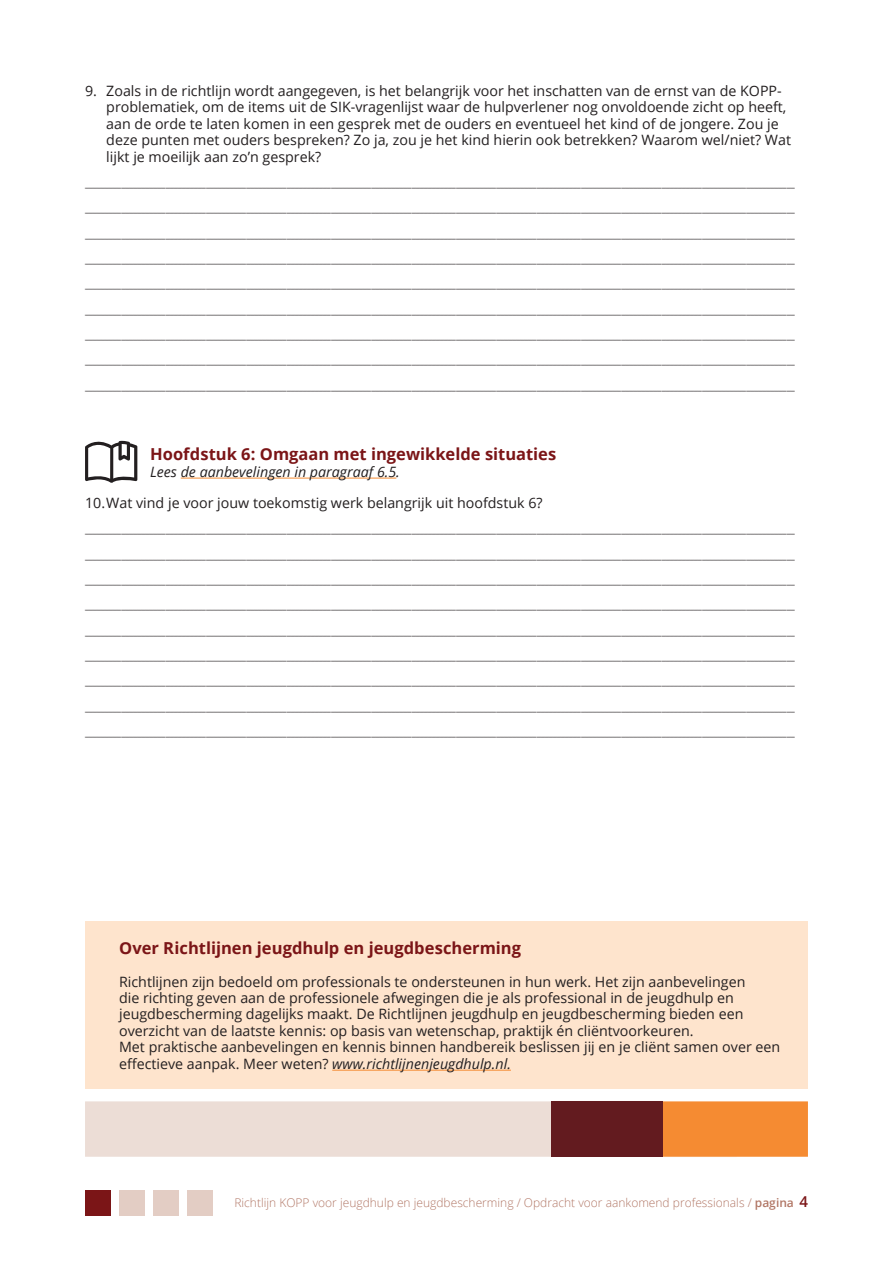
<style>
.page{position:relative;width:893px;height:1263px;background:#fff}
.page>*{position:absolute;margin:0;border:0;box-sizing:border-box;transform-origin:0 0}
.KOPP_Subkop{font:700 16.5px "Open Sans";color:#7b1517}
.KOPP_Platte_tekst{font:14.25px/16.4px "Open Sans";color:#231f20}
.KOPP_Platte_tekst-2{font:italic 14.25px "Open Sans";color:#231f20}
.t1{font:300 12px "Open Sans";color:#b27867}
.KOPP_Platte_tekst-3{font:9px "Open Sans";color:#231f20}
.s1{font-style:italic}
.s2{font-weight:600}
.s3{font-weight:600;font-size:15px;color:#7b1517}
</style>
<div class="page">
<div style="left:85px;top:1191px;width:26px;height:25px;background:#7b1517"></div>
<div style="left:119px;top:1191px;width:26px;height:25px;background:#e3cdc4"></div>
<div style="left:153px;top:1191px;width:26px;height:25px;background:#e3cdc4"></div>
<div style="left:187px;top:1191px;width:26px;height:25px;background:#e3cdc4"></div>
<hr style="left:181px;top:478px;width:215px;height:1px;background:#f58b32">
<svg style="left:85px;top:1101px;width:723px;height:56px;background:#eecab0"></svg>
<div style="left:552px;top:1101px;width:111px;height:56px;background:#631b1f"></div>
<svg style="left:85px;top:440px;width:52px;height:43px"></svg>
<div style="left:85px;top:921px;width:723px;height:167px;background:#fee4cd"></div>
<hr style="left:332px;top:1070px;width:179px;height:1px;background:#f58b32">
<p class="KOPP_Platte_tekst" style="left:106px;top:82px;width:686px;text-indent:-21px">9. Zoals in de richtlijn wordt aangegeven, is het belangrijk voor het inschatten van de ernst van de KOPP&shy;problematiek, om de items uit de SIK-vragenlijst waar de hulpverlener nog onvoldoende zicht op heeft, aan de orde te laten komen in een gesprek met de ouders en eventueel het kind of de jongere. Zou je deze punten met ouders bespreken? Zo ja, zou je het kind hierin ook betrekken? Waarom wel/niet? Wat lijkt je moeilijk aan zo’n gesprek?</p>
<p class="KOPP_Platte_tekst-3" style="left:85px;top:177px;width:711px">________________________________________________________________________________________________________________________________________________________________________________</p>
<p class="KOPP_Platte_tekst-3" style="left:85px;top:203px;width:711px">________________________________________________________________________________________________________________________________________________________________________________</p>
<p class="KOPP_Platte_tekst-3" style="left:85px;top:228px;width:711px">________________________________________________________________________________________________________________________________________________________________________________</p>
<p class="KOPP_Platte_tekst-3" style="left:85px;top:253px;width:711px">________________________________________________________________________________________________________________________________________________________________________________</p>
<p class="KOPP_Platte_tekst-3" style="left:85px;top:279px;width:711px">________________________________________________________________________________________________________________________________________________________________________________</p>
<p class="KOPP_Platte_tekst-3" style="left:85px;top:304px;width:711px">________________________________________________________________________________________________________________________________________________________________________________</p>
<p class="KOPP_Platte_tekst-3" style="left:85px;top:330px;width:711px">________________________________________________________________________________________________________________________________________________________________________________</p>
<p class="KOPP_Platte_tekst-3" style="left:85px;top:355px;width:711px">________________________________________________________________________________________________________________________________________________________________________________</p>
<p class="KOPP_Platte_tekst-3" style="left:85px;top:380px;width:711px">________________________________________________________________________________________________________________________________________________________________________________</p>
<p class="KOPP_Subkop" style="left:150px;top:442px;width:408px">Hoofdstuk 6: Omgaan met ingewikkelde situaties</p>
<p class="KOPP_Platte_tekst-2" style="left:150px;top:462px;width:251px">Lees de aanbevelingen in paragraaf 6.5.</p>
<p class="KOPP_Platte_tekst" style="left:85px;top:494px;width:459px">10.Wat vind je voor jouw toekomstig werk belangrijk uit hoofdstuk 6?</p>
<p class="KOPP_Platte_tekst-3" style="left:85px;top:524px;width:711px">________________________________________________________________________________________________________________________________________________________________________________</p>
<p class="KOPP_Platte_tekst-3" style="left:85px;top:549px;width:711px">________________________________________________________________________________________________________________________________________________________________________________</p>
<p class="KOPP_Platte_tekst-3" style="left:85px;top:575px;width:711px">________________________________________________________________________________________________________________________________________________________________________________</p>
<p class="KOPP_Platte_tekst-3" style="left:85px;top:600px;width:711px">________________________________________________________________________________________________________________________________________________________________________________</p>
<p class="KOPP_Platte_tekst-3" style="left:85px;top:625px;width:711px">________________________________________________________________________________________________________________________________________________________________________________</p>
<p class="KOPP_Platte_tekst-3" style="left:85px;top:651px;width:711px">________________________________________________________________________________________________________________________________________________________________________________</p>
<p class="KOPP_Platte_tekst-3" style="left:85px;top:676px;width:711px">________________________________________________________________________________________________________________________________________________________________________________</p>
<p class="KOPP_Platte_tekst-3" style="left:85px;top:701px;width:711px">________________________________________________________________________________________________________________________________________________________________________________</p>
<p class="KOPP_Platte_tekst-3" style="left:85px;top:727px;width:711px">________________________________________________________________________________________________________________________________________________________________________________</p>
<p class="KOPP_Subkop" style="left:119px;top:936px;width:403px">Over Richtlijnen jeugdhulp en jeugdbescherming</p>
<p class="KOPP_Platte_tekst" style="left:119px;top:973px;width:663px">Richtlijnen zijn bedoeld om professionals te ondersteunen in hun werk. Het zijn aanbevelingen<br>die richting geven aan de professionele afwegingen die je als professional in de jeugdhulp en jeugdbescherming dagelijks maakt. De Richtlijnen jeugdhulp en jeugdbescherming bieden een overzicht van de laatste kennis: op basis van wetenschap, praktijk én cliëntvoorkeuren.<br>Met praktische aanbevelingen en kennis binnen handbereik beslissen jij en je cliënt samen over een effectieve aanpak. Meer weten? <span class="s1">www.richtlijnenjeugdhulp.nl.</span></p>
<h3 class="t1" style="left:234px;top:1194px;width:575px">Richtlijn KOPP voor jeugdhulp en jeugdbescherming / Opdracht voor aankomend professionals / <span class="s2">pagina</span> <span class="s3">4</span></h3>
</div>
